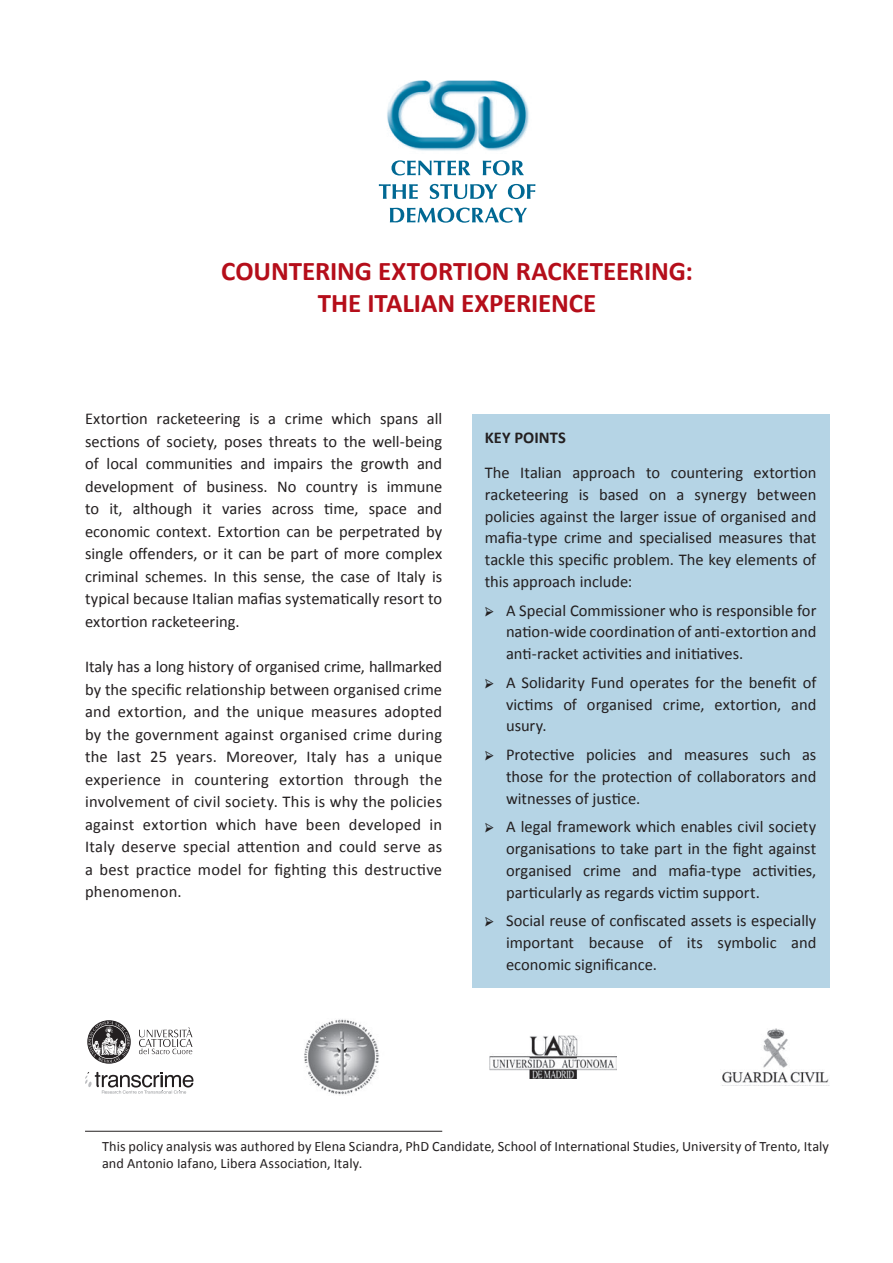
<style>
.page{position:relative;width:893px;height:1263px;background:#fff}
.page>*{position:absolute;margin:0;border:0;box-sizing:border-box;transform-origin:0 0}
.t1{font:700 27px/32.4px "Calibri";letter-spacing:-.005em;color:#b50e1a}
.t2{font:16.5px/22.5px "Calibri";color:#231f20;text-align:justify}
.t3{font:700 16.5px "Calibri";letter-spacing:.005em;color:#231f20}
.t4{font:14.25px/17.1px "Calibri";color:#231f20}
.s1{font-family:"Minion Pro"}
</style>
<div class="page">
<img style="left:387px;top:81px;width:142px;height:70px">
<svg style="left:391px;top:160px;width:79px;height:15px"></svg>
<svg style="left:483px;top:160px;width:41px;height:15px"></svg>
<svg style="left:379px;top:184px;width:39px;height:15px"></svg>
<svg style="left:430px;top:184px;width:67px;height:15px"></svg>
<svg style="left:508px;top:184px;width:27px;height:15px"></svg>
<svg style="left:390px;top:207px;width:137px;height:16px"></svg>
<svg style="left:87px;top:1020px;width:44px;height:44px"></svg>
<svg style="left:139px;top:1027px;width:54px;height:27px"></svg>
<svg style="left:85px;top:1072px;width:108px;height:22px"></svg>
<img style="left:304px;top:1019px;width:75px;height:76px">
<img style="left:490px;top:1035px;width:126px;height:43px">
<img style="left:722px;top:1029px;width:107px;height:54px">
<div style="left:472px;top:414px;width:357px;height:574px;background:#b5d4e5"></div>
<hr style="left:85px;top:1131px;width:357px;height:1px;background:#231f20">
<h1 class="t1" style="left:318px;top:254px;width:376px;text-indent:-96px">COUNTERING EXTORTION RACKETEERING:<br>THE ITALIAN</h1>
<h1 class="t1" style="left:461px;top:287px;width:56px">EXPERIENCE</h1>
<p class="t2" style="left:85px;top:407px;width:359px">Extortion racketeering is a crime which spans all sections of society, poses threats to the well-being of local communities and impairs the growth and development of business. No country is immune to it, although it varies across time, space and economic context. Extortion can be perpetrated by single offenders, or it can be part of more complex criminal schemes. In this sense, the case of Italy is typical because Italian mafias systematically resort to extortion racketeering.</p>
<p class="t2" style="left:85px;top:655px;width:359px">Italy has a long history of organised crime, hallmarked by the specific relationship between organised crime and extortion, and the unique measures adopted by the government against organised crime during the last 25 years. Moreover, Italy has a unique experience in countering extortion through the involvement of civil society. This is why the policies against extortion which have been developed in Italy deserve special attention and could serve as a best practice model for fighting this destructive phenomenon.</p>
<p class="t3" style="left:485px;top:427px;width:83px">KEY POINTS</p>
<p class="t2" style="left:485px;top:461px;width:333px;line-height:21.9px">The Italian approach to countering extortion racketeering is based on a synergy between policies against the larger issue of organised and mafia-type crime and specialised measures that tackle this specific problem. The key elements of this approach include:</p>
<p class="t2" style="left:506px;top:599px;width:312px;line-height:21.9px;text-indent:-21px"><span class="s1">→</span> A Special Commissioner who is responsible for nation-wide coordination of anti-extortion and anti-racket activities and initiatives.</p>
<p class="t2" style="left:506px;top:671px;width:312px;line-height:21.9px;text-indent:-21px"><span class="s1">→</span> A Solidarity Fund operates for the benefit of victims of organised crime, extortion, and usury.</p>
<p class="t2" style="left:506px;top:743px;width:312px;line-height:21.9px;text-indent:-21px"><span class="s1">→</span> Protective policies and measures such as those for the protection of collaborators and witnesses of justice.</p>
<p class="t2" style="left:506px;top:815px;width:312px;line-height:21.9px;text-indent:-21px"><span class="s1">→</span> A legal framework which enables civil society organisations to take part in the fight against organised crime and mafia-type activities, particularly as regards victim support.</p>
<p class="t2" style="left:506px;top:909px;width:312px;line-height:21.9px;text-indent:-21px"><span class="s1">→</span> Social reuse of confiscated assets is especially important because of its symbolic and economic significance.</p>
<p class="t4" style="left:102px;top:1137px;width:728px">This policy analysis was authored by Elena Sciandra, PhD Candidate, School of International Studies, University of Trento, Italy and Antonio Iafano, Libera Association, Italy.</p>
</div>
